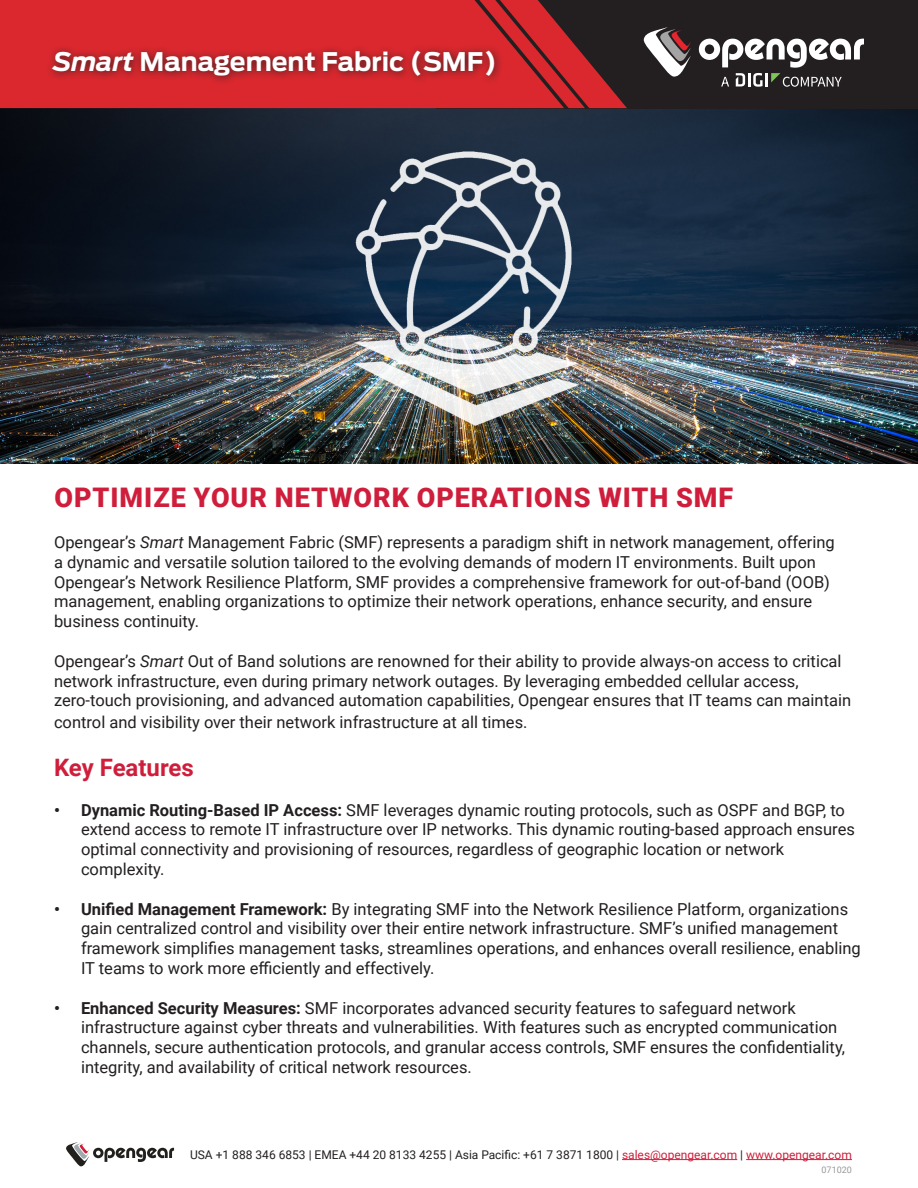
<style>
.page{position:relative;width:918px;height:1188px;background:#fff}
.page>*{position:absolute;margin:0;border:0;box-sizing:border-box;transform-origin:0 0}
.t1{font:900 27px "Roboto";letter-spacing:.035em;color:#cf1e3b}
.t2{font:700 25.5px "Antenna";color:#fff}
.t3{font:700 24px "Roboto";color:#cf1e3b}
.t4{font:16.5px/19.8px "Roboto";color:#231f20}
.t5{font:12px "Roboto";color:#231f20}
.t6{font:9px "Roboto";color:#989999}
.s1{font-style:italic}
.s2{font-weight:700}
.s3{color:#cf1e3b}
</style>
<div class="page">
<img style="left:0;top:108px;width:918px;height:356px">
<div style="left:436px;top:0;width:482px;height:108px;background:#231f20"></div>
<div style="left:0;top:0;width:479px;height:108px;background:#da282e"></div>
<svg style="left:479px;top:0;width:148px;height:108px"></svg>
<svg style="left:644px;top:27px;width:47px;height:50px"></svg>
<svg style="left:699px;top:39px;width:165px;height:48px"></svg>
<hr style="left:622px;top:1159px;width:115px;height:1px;background:#cf1e3b">
<hr style="left:746px;top:1159px;width:106px;height:1px;background:#cf1e3b">
<svg style="left:66px;top:1142px;width:108px;height:24px"></svg>
<div style="left:46px;top:45px;width:458px;height:40px;background:#231f20;opacity:.75"></div>
<img style="left:155px;top:115px;width:608px;height:342px">
<p class="t2" style="left:53px;top:46px;width:445px"><span class="s1">Smart</span> Management Fabric (SMF)</p>
<p class="t1" style="left:54px;top:478px;width:680px">OPTIMIZE YOUR NETWORK OPERATIONS WITH SMF</p>
<p class="t4" style="left:54px;top:532px;width:782px">Opengear’s <span class="s1">Smart</span> Management Fabric (SMF) represents a paradigm shift in network management, offering a dynamic and versatile solution tailored to the evolving demands of modern IT environments. Built upon Opengear’s Network Resilience Platform, SMF provides a comprehensive framework for out-of-band (OOB) management, enabling organizations to optimize their network operations, enhance security, and ensure business continuity.</p>
<p class="t4" style="left:54px;top:650px;width:799px">Opengear’s <span class="s1">Smart</span> Out of Band solutions are renowned for their ability to provide always-on access to critical network infrastructure, even during primary network outages. By leveraging embedded cellular access, zero-touch provisioning, and advanced automation capabilities, Opengear ensures that IT teams can maintain</p>
<p class="t4" style="left:54px;top:712px;width:475px">control and visibility over their network infrastructure at all times.</p>
<p class="t3" style="left:54px;top:751px;width:141px">Key Features</p>
<p class="t4" style="left:81px;top:799px;width:775px;text-indent:-27px"><span class="s2">• Dynamic Routing-Based IP Access:</span> SMF leverages dynamic routing protocols, such as OSPF and BGP, to extend access to remote IT infrastructure over IP networks. This dynamic routing-based approach ensures optimal connectivity and provisioning of resources, regardless of geographic location or network complexity.</p>
<p class="t4" style="left:81px;top:898px;width:781px;text-indent:-27px"><span class="s2">• Unified Management Framework:</span> By integrating SMF into the Network Resilience Platform, organizations gain centralized control and visibility over their entire network infrastructure. SMF’s unified management framework simplifies management tasks, streamlines operations, and enhances overall resilience, enabling IT teams to work more efficiently and effectively.</p>
<p class="t4" style="left:81px;top:997px;width:766px;text-indent:-27px"><span class="s2">• Enhanced Security Measures:</span> SMF incorporates advanced security features to safeguard network infrastructure against cyber threats and vulnerabilities. With features such as encrypted communication channels, secure authentication protocols, and granular access controls, SMF ensures the confidentiality, integrity, and availability of critical network resources.</p>
<p class="t5" style="left:190px;top:1146px;width:663px">USA +1 888 346 6853 | EMEA +44 20 8133 4255 | Asia Pacific: +61 7 3871 1800 | <span class="s3">sales@opengear.com</span> | <span class="s3">www.opengear.com</span></p>
<p class="t6" style="left:822px;top:1164px;width:32px">071020</p>
</div>
